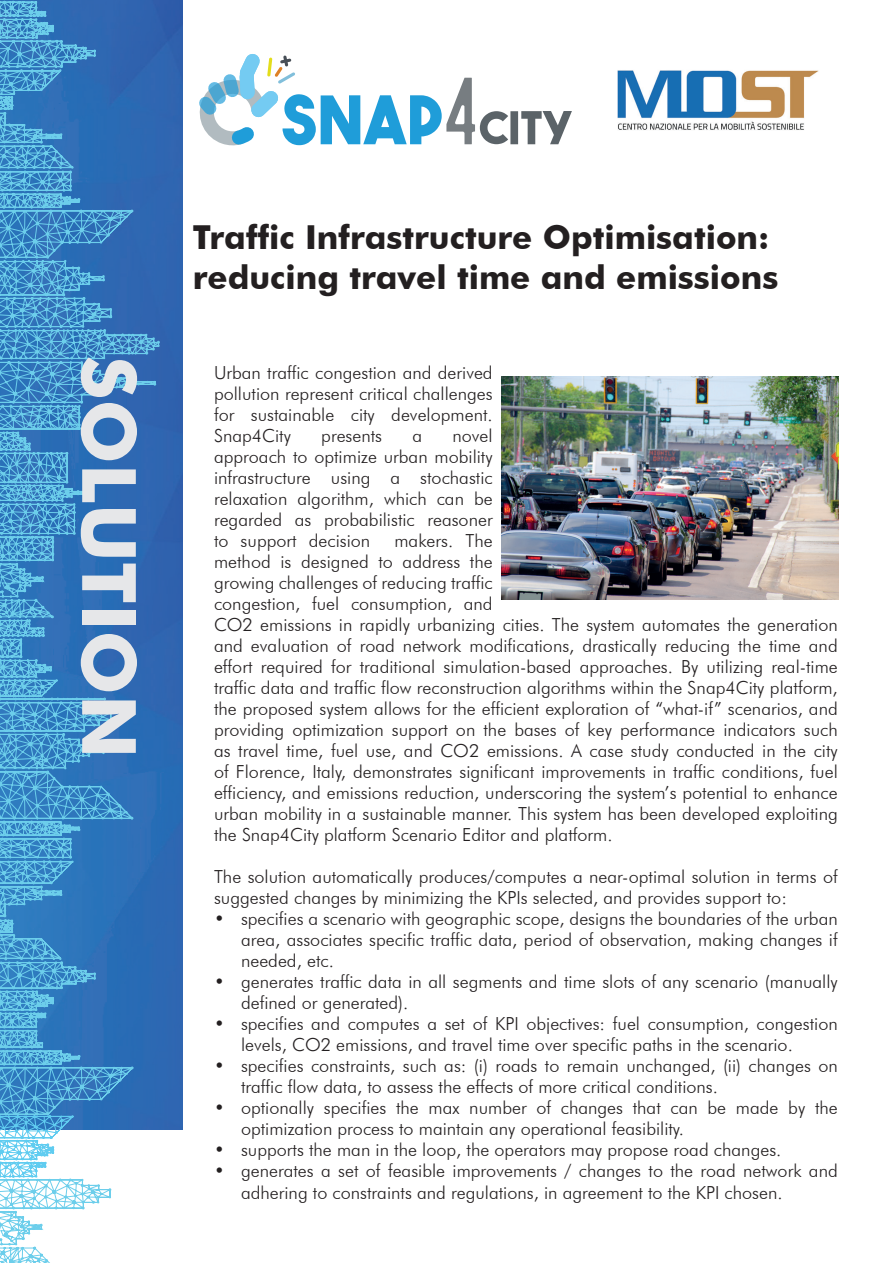
<style>
.page{position:relative;width:893px;height:1263px;background:#fff}
.page>*{position:absolute;margin:0;border:0;box-sizing:border-box;transform-origin:0 0}
.t1{font:700 75px "Futura BT";color:#e6e7e9}
.t2{font:700 33px/39.6px "Futura BT";color:#231f20}
.t3{font:300 18px/21px "Futura BT";color:#231f20}
</style>
<div class="page">
<img style="left:160px;top:0;width:23px;height:1129px">
<svg style="left:0;top:0;width:160px;height:1263px;background:#4b8ec7"></svg>
<svg style="left:199px;top:54px;width:373px;height:92px"></svg>
<img style="left:617px;top:70px;width:202px;height:60px">
<img style="left:501px;top:376px;width:337px;height:224px">
<p class="t1" style="left:154px;top:356px;width:404px;rotate:90deg">SOLUTION</p>
<p class="t2" style="left:193px;top:217px;width:587px">Traffic Infrastructure Optimisation: reducing travel time and emissions</p>
<p class="t3" style="left:214px;top:362px;width:280px;text-align:justify">Urban traffic congestion and derived pollution represent critical challenges for sustainable city development.<br>Snap4City</p>
<p class="t3" style="left:214px;top:425px;width:280px;text-align:justify;text-indent:238px">novel approach to optimize urban mobility infrastructure using a stochastic relaxation algorithm, which can be regarded as probabilistic reasoner to support decision</p>
<p class="t3" style="left:321px;top:425px;width:62px">presents</p>
<p class="t3" style="left:412px;top:425px;width:11px">a</p>
<p class="t3" style="left:214px;top:530px;width:625px;text-indent:180px">makers. The<br>method is designed to address the<br>growing challenges of reducing traffic<br>congestion, fuel consumption, and<br>CO2 emissions in rapidly urbanizing cities. The system automates the generation and evaluation of road network modifications, drastically reducing the time and effort required for traditional simulation-based approaches. By utilizing real-time traffic data and traffic flow reconstruction algorithms within the Snap4City platform, the proposed system allows for the efficient exploration of “what-if” scenarios, and providing optimization support on the bases of key performance indicators such as travel time, fuel use, and CO2 emissions. A case study conducted in the city of Florence, Italy, demonstrates significant improvements in traffic conditions, fuel efficiency, and emissions reduction, underscoring the system’s potential to enhance urban mobility in a sustainable manner. This system has been developed exploiting the Snap4City platform Scenario Editor and platform.</p>
<p class="t3" style="left:214px;top:866px;width:625px">The solution automatically produces/computes a near-optimal solution in terms of suggested changes by minimizing the KPIs selected, and provides support to:</p>
<p class="t3" style="left:241px;top:908px;width:598px;text-align:justify;text-indent:-27px">• specifies a scenario with geographic scope, designs the boundaries of the urban area, associates specific traffic data, period of observation, making changes if needed, etc.</p>
<p class="t3" style="left:241px;top:971px;width:598px;text-indent:-27px">• generates traffic data in all segments and time slots of any scenario (manually defined or generated).</p>
<p class="t3" style="left:241px;top:1013px;width:598px;text-indent:-27px">• specifies and computes a set of KPI objectives: fuel consumption, congestion levels, CO2 emissions, and travel time over specific paths in the scenario.</p>
<p class="t3" style="left:241px;top:1055px;width:598px;text-indent:-27px">• specifies constraints, such as: (i) roads to remain unchanged, (ii) changes on traffic flow data, to assess the effects of more critical conditions.</p>
<p class="t3" style="left:241px;top:1097px;width:598px;text-indent:-27px">• optionally specifies the max number of changes that can be made by the optimization process to maintain any operational feasibility.</p>
<p class="t3" style="left:214px;top:1139px;width:569px">• supports the man in the loop, the operators may propose road changes.</p>
<p class="t3" style="left:241px;top:1160px;width:598px;text-indent:-27px">• generates a set of feasible improvements / changes to the road network and adhering to constraints and regulations, in agreement to the KPI chosen.</p>
</div>
